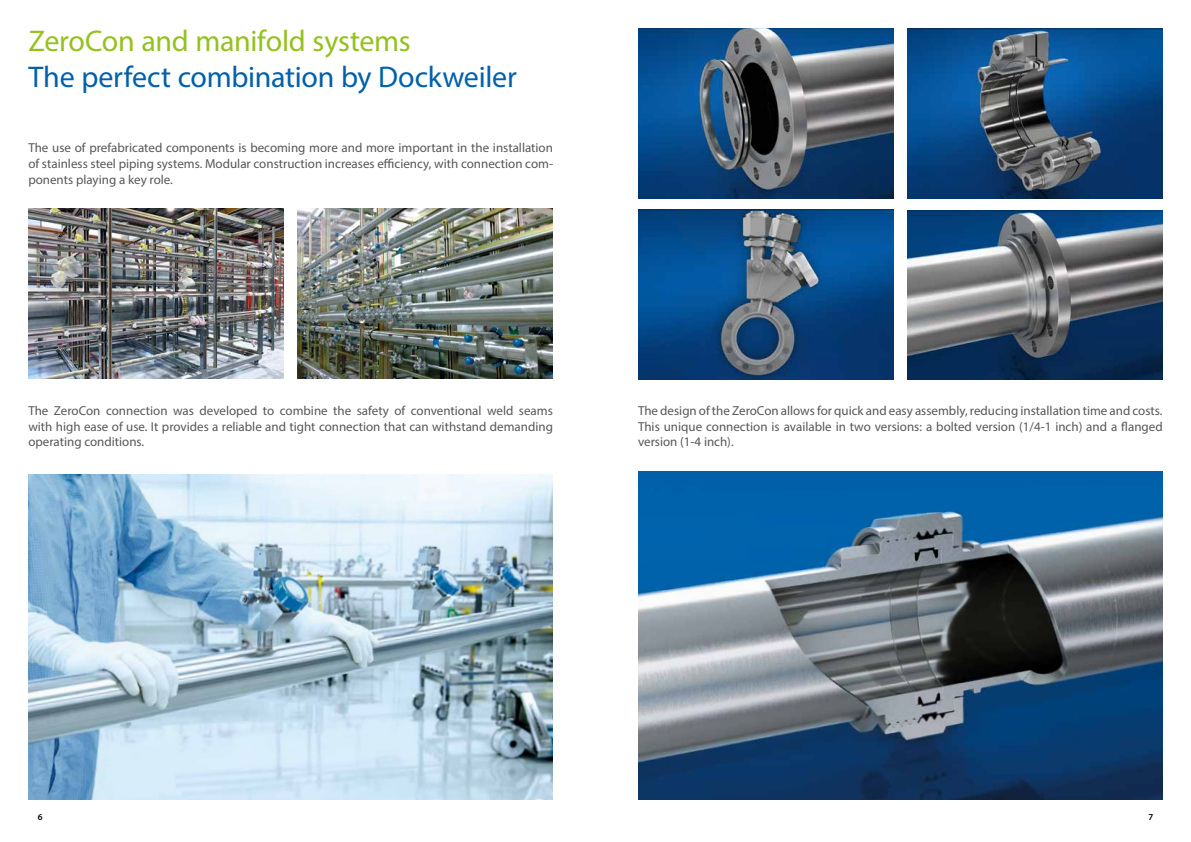
<style>
.page{position:relative;width:1191px;height:842px;background:#fff}
.page>*{position:absolute;margin:0;border:0;box-sizing:border-box;transform-origin:0 0}
.t1{font:30px/36px "Myriad Pro";letter-spacing:-.01em;color:#95c11f}
.t2{font:13px/15.6px "Myriad Pro";color:#575756;text-align:justify}
.t3{font:600 9px "Myriad Pro";color:#000}
.s1{color:#0060ac}
.s2{color:#0061ad}
</style>
<div class="page">
<img style="left:28px;top:208px;width:255px;height:170px">
<img style="left:298px;top:208px;width:255px;height:170px">
<img style="left:28px;top:474px;width:525px;height:325px">
<img style="left:638px;top:28px;width:255px;height:170px">
<img style="left:907px;top:28px;width:255px;height:170px">
<img style="left:638px;top:210px;width:255px;height:170px">
<img style="left:907px;top:210px;width:255px;height:170px">
<img style="left:638px;top:471px;width:524px;height:328px">
<h1 class="t1" style="left:28px;top:22px;width:490px">ZeroCon and manifold systems<br><span class="s1">The perfect combination by</span> <span class="s2">Dockweiler</span></h1>
<p class="t2" style="left:28px;top:140px;width:526px">The use of prefabricated components is becoming more and more important in the installation of stainless steel piping systems. Modular construction increases efficiency, with connection com&shy;ponents playing a key role.</p>
<p class="t2" style="left:28px;top:403px;width:526px">The ZeroCon connection was developed to combine the safety of conventional weld seams with high ease of use. It provides a reliable and tight connection that can withstand demanding operating conditions.</p>
<p class="t2" style="left:638px;top:403px;width:526px">The design of the ZeroCon allows for quick and easy assembly, reducing installation time and costs.<br>This unique connection is available in two versions: a bolted version (1/4-1 inch) and a flanged version (1-4 inch).</p>
<p class="t3" style="left:38px;top:812px;width:6px">6</p>
<p class="t3" style="left:1148px;top:812px;width:6px">7</p>
</div>
